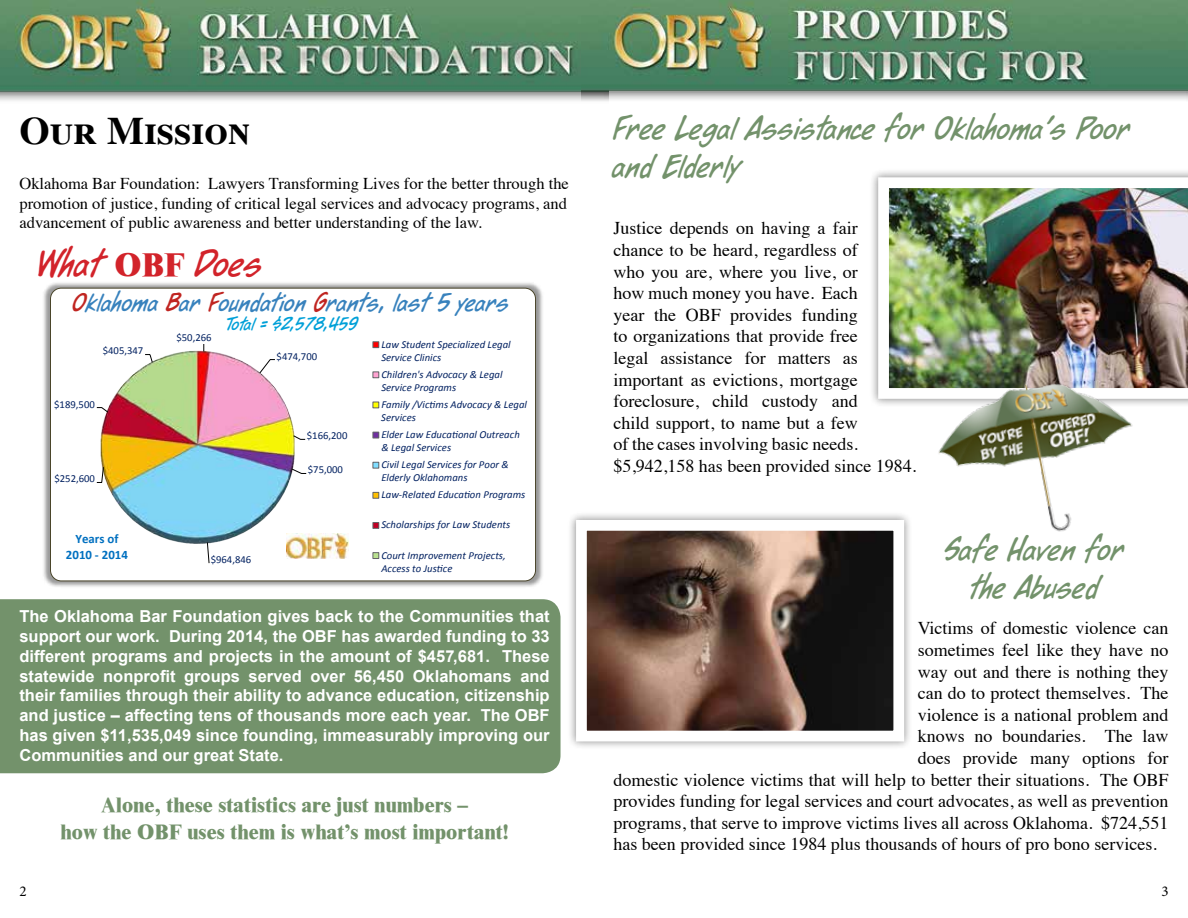
<style>
.page{position:relative;width:1188px;height:918px;background:#fff}
.page>*{position:absolute;margin:0;border:0;box-sizing:border-box;transform-origin:0 0}
.t1{font:39px "Times Bold SC";color:#000}
.t2{font:33px "CC Dear Diary";color:#d2232a}
.t3{font:28.5px/37.5px "CC Dear Diary";color:#73926b}
.t4{font:22.5px "CC Dear Diary";color:#3882bd}
.t5{font:800 21px/27px "Times New Roman";color:#73926b;text-align:center}
.t6{font:18px/21.6px "Times";color:#000}
.t7{font:700 16.5px/19.8px "Arial";color:#fff;text-align:justify}
.t8{font:16.5px/19.8px "Times";color:#000;text-align:justify}
.t9{font:16.05px "CC Dear Diary";color:#00a0d8}
.t10{font:15px "Minion Pro";color:#000}
.t11{font:700 12.9px/15.8px "Calibri";letter-spacing:.005em;color:#0070c0;text-align:center}
.t12{font:italic 10.65px/13.2px "Calibri";letter-spacing:.005em;color:#002060}
.t13{font:10.65px "Calibri";color:#002060}
.s1{font-family:"Times New Roman";font-weight:800}
.s2{color:#c02521}
</style>
<div class="page">
<img style="left:0;top:0;width:581px;height:101px">
<div style="left:0;top:599px;width:561px;height:174px;background:#73926b"></div>
<img style="left:43px;top:283px;width:500px;height:304px">
<div style="left:51px;top:288px;width:485px;height:293px;background:#fff;border-radius:11px"></div>
<img style="left:96px;top:344px;width:211px;height:220px">
<div style="left:373px;top:341px;width:6px;height:7px;border:1px solid #636467"></div>
<div style="left:373px;top:371px;width:6px;height:7px;border:1px solid #636467"></div>
<svg style="left:373px;top:402px;width:6px;height:6px"></svg>
<svg style="left:373px;top:432px;width:6px;height:6px"></svg>
<div style="left:373px;top:462px;width:6px;height:7px;border:1px solid #636467"></div>
<div style="left:373px;top:492px;width:6px;height:7px;border:1px solid #636467"></div>
<div style="left:373px;top:522px;width:6px;height:7px;border:1px solid #636467"></div>
<div style="left:373px;top:552px;width:6px;height:7px;border:1px solid #636467"></div>
<div style="left:50px;top:288px;width:486px;height:293px;border:1px solid #4a452a;border-radius:11px"></div>
<img style="left:286px;top:534px;width:62px;height:24px">
<img style="left:581px;top:0;width:607px;height:101px">
<div style="left:870px;top:169px;width:318px;height:238px;background:#000;opacity:.47"></div>
<img style="left:878px;top:177px;width:310px;height:222px">
<div style="left:567px;top:511px;width:346px;height:239px;background:#000;opacity:.47"></div>
<img style="left:588px;top:532px;width:304px;height:197px">
<div style="left:576px;top:520px;width:328px;height:221px;border:11px solid #fff"></div>
<img style="left:915px;top:353px;width:247px;height:179px">
<h1 class="t1" style="left:19px;top:107px;width:232px">Our Mission</h1>
<p class="t8" style="left:19px;top:172px;width:551px">Oklahoma Bar Foundation: Lawyers Transforming Lives for the better through the promotion of justice, funding of critical legal services and advocacy programs, and advancement of public awareness and better understanding of the law.</p>
<h2 class="t2" style="left:37px;top:245px;width:229px">What <span class="s1">OBF</span> Does</h2>
<p class="t4" style="left:73px;top:290px;width:439px"><span class="s2">O</span>klahoma <span class="s2">B</span>ar <span class="s2">F</span>oundation <span class="s2">G</span>rants, last 5 years</p>
<p class="t9" style="left:225px;top:315px;width:134px">Total = $2,578,459</p>
<p class="t13" style="left:176px;top:331px;width:37px">$50,266</p>
<p class="t13" style="left:103px;top:344px;width:42px">$405,347</p>
<p class="t12" style="left:381px;top:337px;width:131px">Law Student Specialized Legal<br>Service Clinics</p>
<p class="t12" style="left:381px;top:367px;width:123px">Children's Advocacy &amp; Legal<br>Service Programs</p>
<p class="t12" style="left:381px;top:397px;width:147px">Family /Victims Advocacy &amp; Legal<br>Services</p>
<p class="t12" style="left:381px;top:428px;width:140px">Elder Law Educational Outreach &amp; Legal Services</p>
<p class="t12" style="left:381px;top:458px;width:129px">Civil Legal Services for Poor &amp;<br>Elderly Oklahomans</p>
<p class="t12" style="left:381px;top:488px;width:146px">Law-Related Education Programs</p>
<p class="t12" style="left:381px;top:518px;width:130px">Scholarships for Law Students</p>
<p class="t12" style="left:381px;top:548px;width:126px">Court Improvement Projects,<br>Access to Justice</p>
<p class="t13" style="left:277px;top:349px;width:42px">$474,700</p>
<p class="t13" style="left:54px;top:397px;width:42px">$189,500</p>
<p class="t13" style="left:307px;top:429px;width:42px">$166,200</p>
<p class="t13" style="left:308px;top:463px;width:37px">$75,000</p>
<p class="t13" style="left:54px;top:472px;width:42px">$252,600</p>
<p class="t11" style="left:66px;top:531px;width:64px">Years of<br>2010 - 2014</p>
<p class="t13" style="left:211px;top:553px;width:42px">$964,846</p>
<p class="t7" style="left:19px;top:607px;width:532px">The Oklahoma Bar Foundation gives back to the Communities that support our work. During 2014, the OBF has awarded funding to 33 different programs and projects in the amount of $457,681. These statewide nonprofit groups served over 56,450 Oklahomans and their families through their ability to advance education, citizenship and justice – affecting tens of thousands more each year. The OBF has given $11,535,049 since founding, immeasurably improving our Communities and our great State.</p>
<p class="t5" style="left:60px;top:791px;width:450px">Alone, these statistics are just numbers –<br>how the OBF uses them is what’s most important!</p>
<h3 class="t3" style="left:614px;top:112px;width:519px">Free Legal Assistance for Oklahoma’s Poor and Elderly</h3>
<p class="t6" style="left:613px;top:216px;width:304px">Justice depends on having a fair<br>chance to be heard, regardless of<br>who you are, where you live, or<br>how much money you have. Each<br>year the OBF provides funding<br>to organizations that provide free<br>legal assistance for matters as important as evictions, mortgage foreclosure, child custody and<br>child support, to name but a few<br>of the cases involving basic needs. $5,942,158 has been provided since 1984.</p>
<h3 class="t3" style="left:945px;top:533px;width:182px;text-align:center">Safe Haven for the Abused</h3>
<p class="t6" style="left:918px;top:616px;width:252px">Victims of domestic violence can</p>
<p class="t6" style="left:918px;top:638px;width:252px">sometimes feel like they have no</p>
<p class="t6" style="left:918px;top:659px;width:252px">way out and there is nothing they</p>
<p class="t6" style="left:918px;top:681px;width:252px">can do to protect themselves. The</p>
<p class="t6" style="left:918px;top:703px;width:252px">violence is a national problem and</p>
<p class="t6" style="left:918px;top:724px;width:252px">knows no boundaries. The law</p>
<p class="t6" style="left:918px;top:746px;width:252px">does provide many options for</p>
<p class="t6" style="left:613px;top:767px;width:557px">domestic violence victims that will help to better their situations. The OBF</p>
<p class="t6" style="left:613px;top:789px;width:557px">provides funding for legal services and court advocates, as well as prevention</p>
<p class="t6" style="left:613px;top:811px;width:557px">programs, that serve to improve victims lives all across Oklahoma. $724,551</p>
<p class="t6" style="left:613px;top:832px;width:545px">has been provided since 1984 plus thousands of hours of pro bono services.</p>
<p class="t10" style="left:19px;top:882px;width:9px">2</p>
<p class="t10" style="left:1161px;top:882px;width:9px">3</p>
</div>
